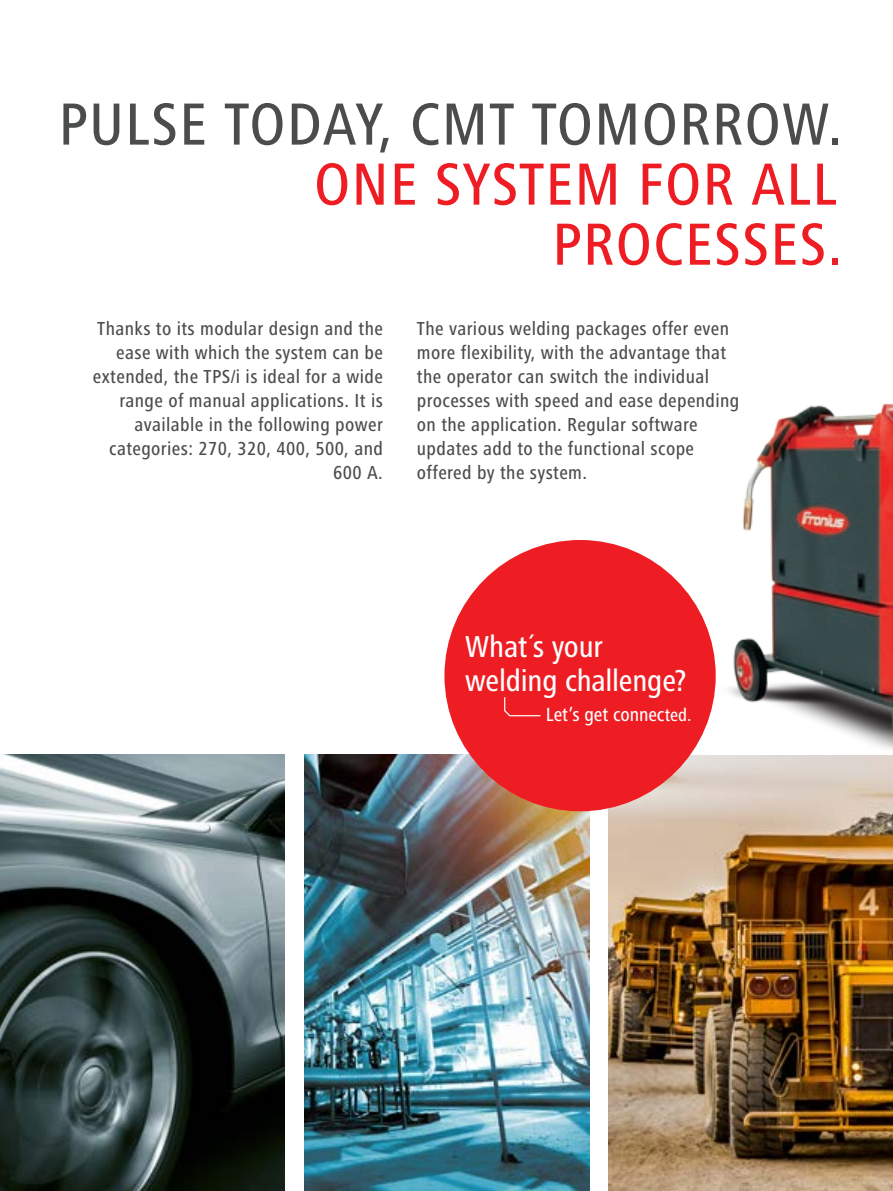
<style>
.page{position:relative;width:893px;height:1191px;background:#fff}
.page>*{position:absolute;margin:0;border:0;box-sizing:border-box;transform-origin:0 0}
.t1{font:500 condensed 61.5px/60px "Frutiger Next LTW1 G";letter-spacing:.02em;color:#ee1d23;text-align:right}
.t2{font:500 condensed 61.5px "Frutiger Next LTW1 G";letter-spacing:.02em;color:#4b4c4d}
.t3{font:500 condensed 31.35px/33.9px "Frutiger Next LTW1 G";color:#fff}
.t4{font:500 condensed 19.65px "Frutiger Next LTW1 G";color:#fff}
.t5{font:500 condensed 19.5px/24px "Frutiger Next LTW1 G";letter-spacing:.02em;color:#4b4c4d;text-align:right}
.s1{font-size:18.45px}
</style>
<div class="page">
<img style="left:0;top:754px;width:285px;height:437px">
<img style="left:304px;top:754px;width:285px;height:437px">
<img style="left:608px;top:778px;width:285px;height:413px">
<img style="left:670px;top:403px;width:223px;height:396px">
<div style="left:444px;top:540px;width:272px;height:271px;background:#ee1d23;border-radius:50%"></div>
<svg style="left:504px;top:697px;width:37px;height:20px"></svg>
<h1 class="t2" style="left:58px;top:89px;width:785px">Pulse Today, CMT Tom orrow.</h1>
<h1 class="t1" style="left:314px;top:154px;width:530px">One System for All<br>Processes.</h1>
<p class="t5" style="left:93px;top:317px;width:291px">Thanks to its modular design and the ease with which the system can be extended, the TPS/i is ideal for a wide range of manual applications. It is available in the following power categories: 270, 320, 400, 500, and<br>600 A.</p>
<p class="t5" style="left:417px;top:317px;width:324px;text-align:left">The various welding packages offer even more flexibility, with the advantage that the operator can switch the individual processes with speed and ease depending on the application. Regular software updates add to the functional scope offered by the system.</p>
<h2 class="t3" style="left:465px;top:629px;width:223px">What´s your welding challenge?</h2>
<p class="t4" style="left:546px;top:703px;width:147px">Let’s get connec<span class="s1">ted.</span></p>
</div>
